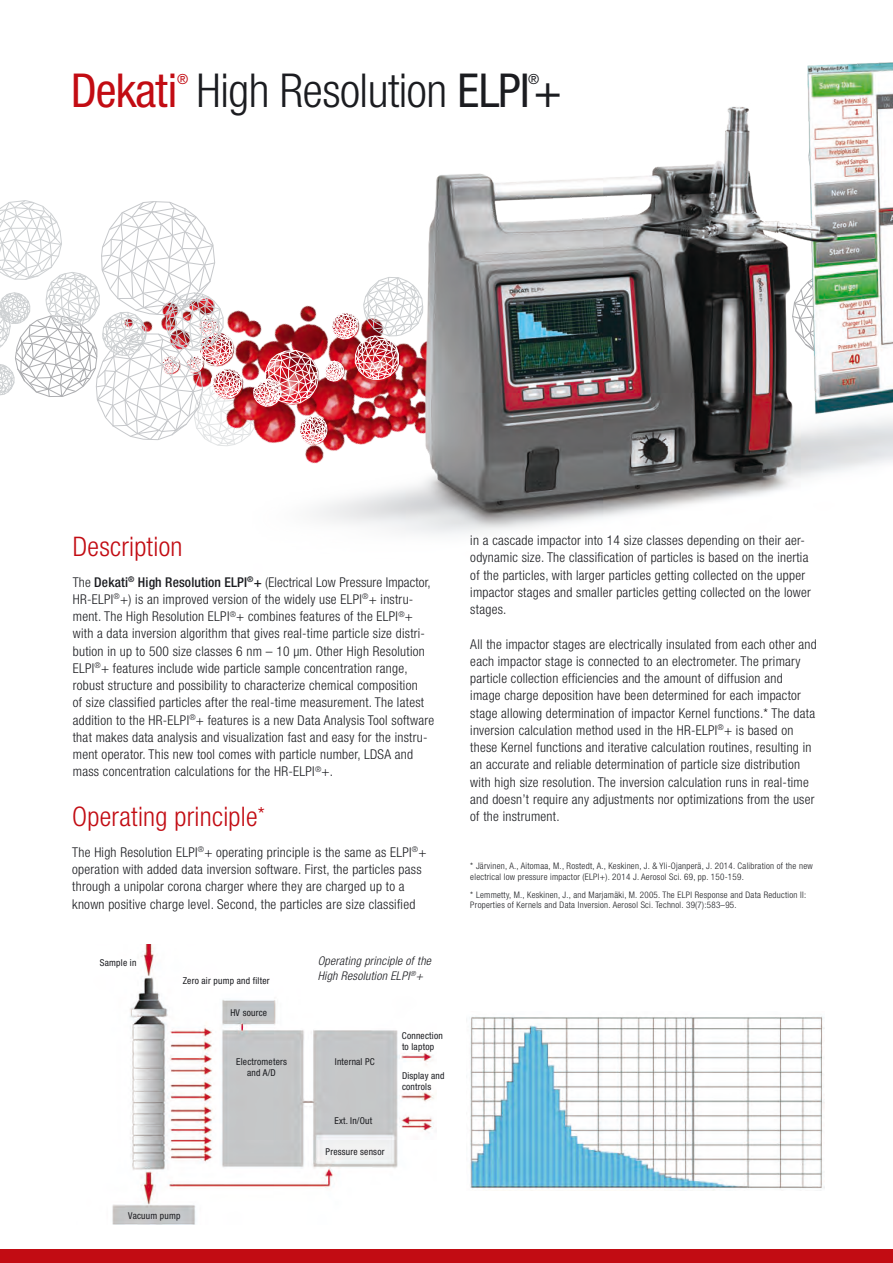
<style>
.page{position:relative;width:893px;height:1263px;background:#fff}
.page>*{position:absolute;margin:0;border:0;box-sizing:border-box;transform-origin:0 0}
.t1{font:300 condensed 46.8px "Helvetica Neue";letter-spacing:-.01em;color:#1b1c20}
.t2{font:300 condensed 27px "Helvetica Neue";letter-spacing:.01em;color:#c20c13}
.t3{font:condensed 13.95px "Helvetica Neue";color:#c20c13}
.t4{font:condensed 13.95px "Helvetica Neue";color:#1b1c20}
.t5{font:300 condensed 13.5px/17.2px "Helvetica Neue";letter-spacing:.02em;color:#1b1c20}
.t6{font:italic 300 condensed 12px/15px "Helvetica Neue";letter-spacing:.02em;color:#1b1c20}
.t7{font:condensed 9.45px/10.8px "Helvetica Neue";letter-spacing:.02em;color:#1b1c20}
.t8{font:300 condensed 9px/10.5px "Helvetica Neue";letter-spacing:.03em;color:#1b1c20}
.s1{font-weight:400;color:#c20c13}
.s2{font-weight:400}
.s3{font-weight:500}
</style>
<div class="page">
<div style="left:0;top:1250px;width:893px;height:13px;background:#c20c13"></div>
<svg style="left:0;top:200px;width:208px;height:241px"></svg>
<img style="left:112px;top:945px;width:322px;height:280px">
<img style="left:208px;top:62px;width:685px;height:472px">
<img style="left:470px;top:1016px;width:354px;height:175px">
<h1 class="t1" style="left:71px;top:63px;width:492px"><span class="s1">Dekati</span> High Resolution <span class="s2">ELPI+</span></h1>
<p class="t3" style="left:177px;top:71px;width:13px">®</p>
<p class="t4" style="left:528px;top:71px;width:13px">®</p>
<h2 class="t2" style="left:73px;top:531px;width:111px">Description</h2>
<p class="t5" style="left:73px;top:573px;width:363px">The <span class="s3">Dekati</span><sup>®</sup> <span class="s3">High Resolution ELPI</span><sup>®</sup><span class="s3">+</span> (Electrical Low Pressure Impactor, HR-ELPI<sup>®</sup>+) is an improved version of the widely use ELPI<sup>®</sup>+ instru&shy;ment. The High Resolution ELPI<sup>®</sup>+ combines features of the ELPI<sup>®</sup>+ with a data inversion algorithm that gives real-time particle size distri&shy;bution in up to 500 size classes 6 nm – 10 μm. Other High Resolution ELPI<sup>®</sup>+ features include wide particle sample concentration range, robust structure and possibility to characterize chemical composition<br>of size classified particles after the real-time measurement. The latest addition to the HR-ELPI<sup>®</sup>+ features is a new Data Analysis Tool software that makes data analysis and visualization fast and easy for the instru&shy;ment operator. This new tool comes with particle number, LDSA and mass concentration calculations for the HR-ELPI<sup>®</sup>+.</p>
<h2 class="t2" style="left:72px;top:801px;width:194px">Operating principle<sup>*</sup></h2>
<p class="t5" style="left:72px;top:843px;width:356px">The High Resolution ELPI<sup>®</sup>+ operating principle is the same as ELPI<sup>®</sup>+ operation with added data inversion software. First, the particles pass through a unipolar corona charger where they are charged up to a known positive charge level. Second, the particles are size classified</p>
<p class="t7" style="left:100px;top:957px;width:38px">Sample in</p>
<p class="t7" style="left:183px;top:975px;width:88px">Zero air pump and filter</p>
<p class="t7" style="left:230px;top:1007px;width:38px">HV source</p>
<p class="t6" style="left:318px;top:953px;width:115px">Operating principle of the<br>High Resolution ELPI<sup>®</sup>+</p>
<p class="t7" style="left:236px;top:1056px;width:52px;text-align:center">Electrometers and A/D</p>
<p class="t7" style="left:335px;top:1056px;width:41px">Internal PC</p>
<p class="t7" style="left:334px;top:1115px;width:39px">Ext. In/Out</p>
<p class="t7" style="left:326px;top:1146px;width:60px">Pressure sensor</p>
<p class="t7" style="left:402px;top:1030px;width:42px">Connection to laptop</p>
<p class="t7" style="left:402px;top:1070px;width:44px">Display and controls</p>
<p class="t7" style="left:128px;top:1210px;width:54px">Vacuum pump</p>
<p class="t5" style="left:470px;top:532px;width:342px">in a cascade impactor into 14 size classes depending on their aer&shy;odynamic size. The classification of particles is based on the inertia of the particles, with larger particles getting collected on the upper impactor stages and smaller particles getting collected on the lower stages.</p>
<p class="t5" style="left:470px;top:635px;width:348px">All the impactor stages are electrically insulated from each other and each impactor stage is connected to an electrometer. The primary particle collection efficiencies and the amount of diffusion and<br>image charge deposition have been determined for each impactor stage allowing determination of impactor Kernel functions.* The data inversion calculation method used in the HR-ELPI<sup>®</sup>+ is based on these Kernel functions and iterative calculation routines, resulting in an accurate and reliable determination of particle size distribution with high size resolution. The inversion calculation runs in real-time and doesn’t require any adjustments nor optimizations from the user of the instrument.</p>
<p class="t8" style="left:470px;top:861px;width:344px">* Järvinen, A., Aitomaa, M., Rostedt, A., Keskinen, J. &amp; Yli-Ojanperä, J. 2014. Calibration of the new electrical low pressure impactor (ELPI+). 2014 J. Aerosol Sci. 69, pp. 150-159.</p>
<p class="t8" style="left:470px;top:889px;width:337px">* Lemmetty, M., Keskinen, J., and Marjamäki, M. 2005. The ELPI Response and Data Reduction II:<br>Properties of Kernels and Data Inversion. Aerosol Sci. Technol. 39(7):583–95.</p>
</div>
